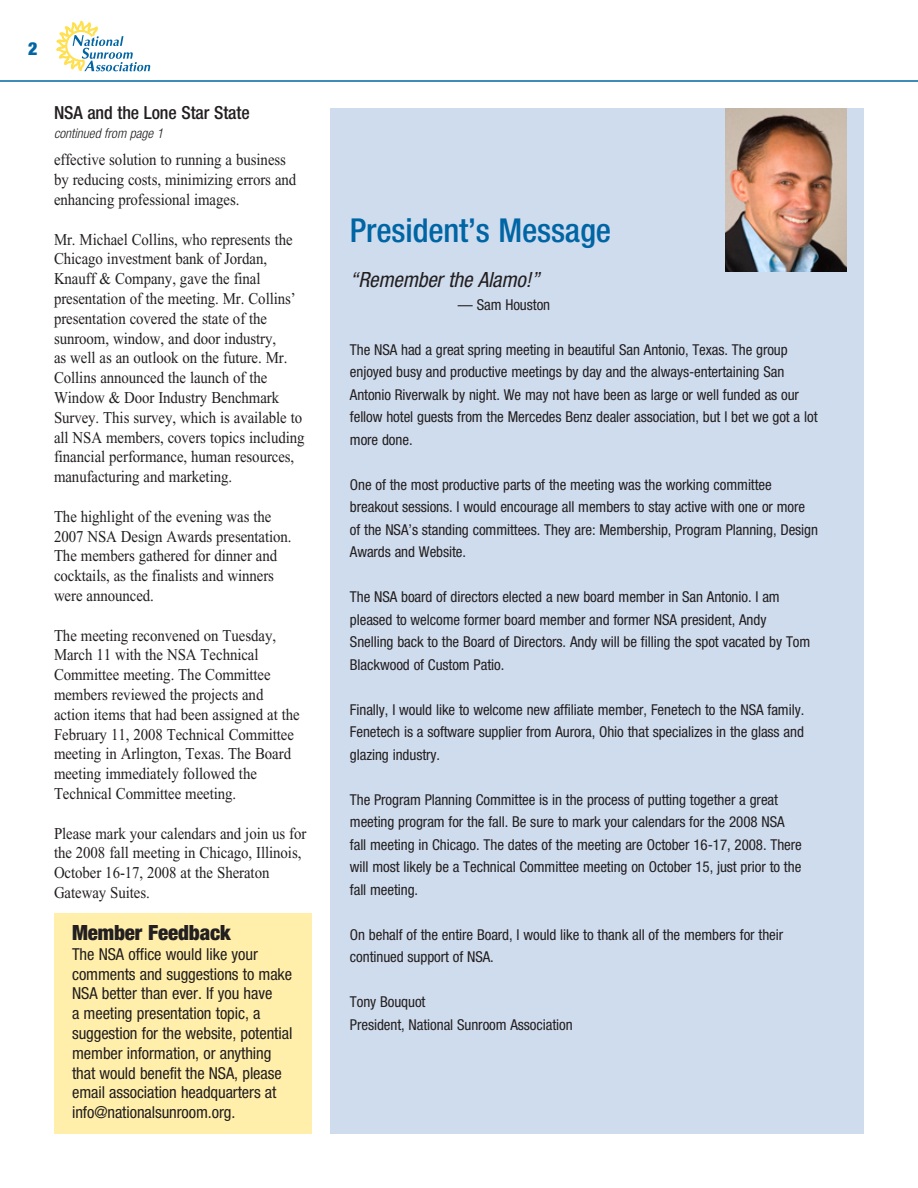
<style>
.page{position:relative;width:918px;height:1188px;background:#fff}
.page>*{position:absolute;margin:0;border:0;box-sizing:border-box;transform-origin:0 0}
.t1{font:500 condensed 33px "Helvetica Neue";letter-spacing:-.005em;color:#0065a4}
.t2{font:italic condensed 21px "Helvetica Neue";letter-spacing:-.005em;color:#231f20}
.t3{font:900 condensed 21px "Helvetica Neue";letter-spacing:-.005em;color:#231f20}
.t4{font:500 condensed 18px "Helvetica Neue";letter-spacing:-.005em;color:#231f20}
.t5{font:900 condensed 18px "Helvetica Neue";color:#0065a4}
.t6{font:16.5px/19.8px "Times New Roman";letter-spacing:-.005em;color:#231f20;scale:.9 1}
.t7{font:condensed 16.5px/19.8px "Helvetica Neue";letter-spacing:-.005em;color:#231f20}
.t8{font:condensed 15px/22.5px "Helvetica Neue";letter-spacing:-.005em;color:#231f20}
.t9{font:italic 300 condensed 13.5px "Helvetica Neue";color:#231f20}
</style>
<div class="page">
<hr style="left:0;top:80px;width:918px;height:2px;background:#0065a4">
<svg style="left:57px;top:21px;width:93px;height:50px"></svg>
<div style="left:54px;top:913px;width:258px;height:221px;background:#ffefaa"></div>
<div style="left:330px;top:108px;width:534px;height:1026px;background:#cfdced"></div>
<img style="left:726px;top:108px;width:120px;height:163px">
<p class="t5" style="left:28px;top:37px;width:11px">2</p>
<p class="t4" style="left:54px;top:102px;width:197px">NSA and the Lone Star State</p>
<p class="t9" style="left:54px;top:126px;width:111px">continued from page 1</p>
<p class="t6" style="left:54px;top:150px;width:271px">effective solution to running a business by reducing costs, minimizing errors and enhancing professional images.</p>
<p class="t6" style="left:54px;top:229px;width:280px">Mr. Michael Collins, who represents the Chicago investment bank of Jordan, Knauff &amp; Company, gave the final presentation of the meeting. Mr. Collins’ presentation covered the state of the sunroom, window, and door industry,<br>as well as an outlook on the future. Mr.<br>Collins announced the launch of the Window &amp; Door Industry Benchmark Survey. This survey, which is available to all NSA members, covers topics including financial performance, human resources, manufacturing and marketing.</p>
<p class="t6" style="left:54px;top:506px;width:266px">The highlight of the evening was the 2007 NSA Design Awards presentation.<br>The members gathered for dinner and cocktails, as the finalists and winners</p>
<p class="t6" style="left:54px;top:586px;width:113px">were announced.</p>
<p class="t6" style="left:54px;top:625px;width:275px">The meeting reconvened on Tuesday, March 11 with the NSA Technical Committee meeting. The Committee members reviewed the projects and action items that had been assigned at the February 11, 2008 Technical Committee meeting in Arlington, Texas. The Board meeting immediately followed the Technical Committee meeting.</p>
<p class="t6" style="left:54px;top:823px;width:282px">Please mark your calendars and join us for the 2008 fall meeting in Chicago, Illinois, October 16-17, 2008 at the Sheraton Gateway Suites.</p>
<p class="t3" style="left:72px;top:920px;width:161px">Member Feedback</p>
<p class="t7" style="left:72px;top:944px;width:222px">The NSA office would like your comments and suggestions to make NSA better than ever. If you have<br>a meeting presentation topic, a suggestion for the website, potential member information, or anything that would benefit the NSA, please email association headquarters at info@nationalsunroom.org.</p>
<p class="t1" style="left:350px;top:211px;width:263px">President’s Message</p>
<p class="t2" style="left:350px;top:268px;width:191px">“Remember the Alamo!”</p>
<p class="t8" style="left:458px;top:293px;width:94px">— Sam Houston</p>
<p class="t8" style="left:350px;top:338px;width:469px">The NSA had a great spring meeting in beautiful San Antonio, Texas. The group enjoyed busy and productive meetings by day and the always-entertaining San Antonio Riverwalk by night. We may not have been as large or well funded as our fellow hotel guests from the Mercedes Benz dealer association, but I bet we got a lot more done.</p>
<p class="t8" style="left:350px;top:473px;width:470px">One of the most productive parts of the meeting was the working committee breakout sessions. I would encourage all members to stay active with one or more of the NSA’s standing committees. They are: Membership, Program Planning, Design Awards and Website.</p>
<p class="t8" style="left:350px;top:585px;width:462px">The NSA board of directors elected a new board member in San Antonio. I am pleased to welcome former board member and former NSA president, Andy Snelling back to the Board of Directors. Andy will be filling the spot vacated by Tom Blackwood of Custom Patio.</p>
<p class="t8" style="left:350px;top:698px;width:456px">Finally, I would like to welcome new affiliate member, Fenetech to the NSA family.<br>Fenetech is a software supplier from Aurora, Ohio that specializes in the glass and glazing industry.</p>
<p class="t8" style="left:350px;top:788px;width:453px">The Program Planning Committee is in the process of putting together a great meeting program for the fall. Be sure to mark your calendars for the 2008 NSA fall meeting in Chicago. The dates of the meeting are October 16-17, 2008. There will most likely be a Technical Committee meeting on October 15, just prior to the fall meeting.</p>
<p class="t8" style="left:350px;top:923px;width:435px">On behalf of the entire Board, I would like to thank all of the members for their continued support of NSA.</p>
<p class="t8" style="left:350px;top:990px;width:77px">Tony Bouquot</p>
<p class="t8" style="left:350px;top:1013px;width:224px">President, National Sunroom Association</p>
</div>
